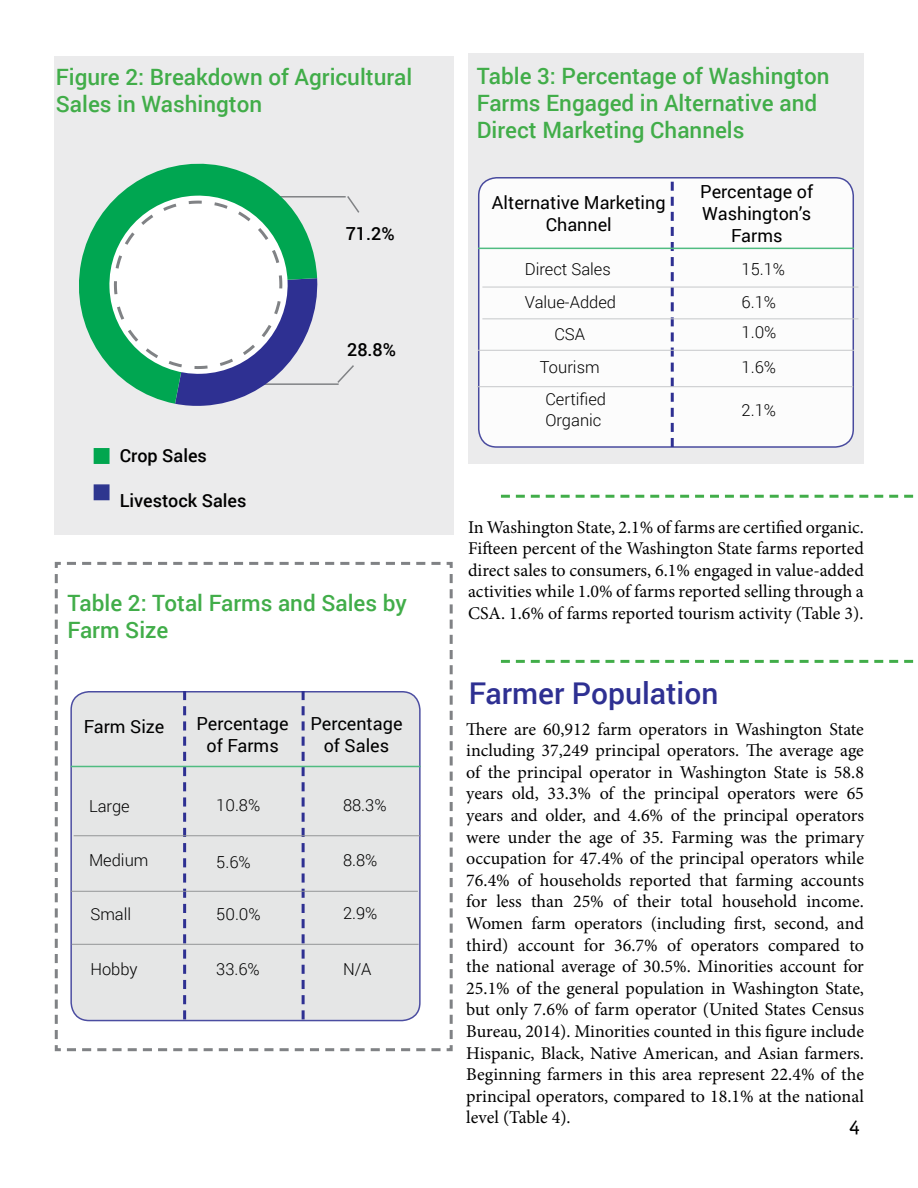
<style>
.page{position:relative;width:918px;height:1188px;background:#fff}
.page>*{position:absolute;margin:0;border:0;box-sizing:border-box;transform-origin:0 0}
.t1{font:500 30px "Roboto";color:#2e3092}
.t2{font:500 22.5px/27px "Roboto";color:#41ad49}
.t3{font:21px "Enriqueta";color:#000}
.t4{font:18px/21.6px "Minion Pro";color:#000;text-align:justify}
.t5{font:18px/21.6px "Roboto";color:#000;text-align:center}
.t6{font:500 18px "Roboto";color:#000}
.t7{font:300 16.5px/21.6px "Roboto";color:#000}
</style>
<div class="page">
<div style="left:468px;top:54px;width:396px;height:410px;background:#ebebec"></div>
<div style="left:54px;top:56px;width:400px;height:479px;background:#ebebec"></div>
<div style="left:94px;top:448px;width:16px;height:16px;background:#01a64f;border:2px solid #01a64f"></div>
<div style="left:94px;top:484px;width:16px;height:16px;background:#2e368f;border:2px solid #2e368f"></div>
<hr style="left:247px;top:196px;width:99px;height:2px;background:#808285">
<hr style="left:240px;top:383px;width:99px;height:2px;background:#808285">
<svg style="left:347px;top:196px;width:13px;height:17px"></svg>
<svg style="left:336px;top:365px;width:18px;height:20px"></svg>
<svg style="left:54px;top:561px;width:399px;height:491px"></svg>
<svg style="left:501px;top:660px;width:413px;height:3px"></svg>
<svg style="left:501px;top:495px;width:413px;height:3px"></svg>
<div style="left:479px;top:178px;width:374px;height:269px;background:#fff;border-radius:18px"></div>
<div style="left:478px;top:177px;width:376px;height:271px;border:2px solid #2e3092;border-radius:18px"></div>
<svg style="left:671px;top:182px;width:3px;height:265px"></svg>
<hr style="left:478px;top:248px;width:376px;height:1px;background:#50bc81">
<hr style="left:477px;top:386px;width:376px;height:1px;background:#c6c8ca">
<hr style="left:478px;top:350px;width:376px;height:1px;background:#c6c8ca">
<hr style="left:482px;top:318px;width:376px;height:1px;background:#c6c8ca">
<hr style="left:482px;top:287px;width:376px;height:1px;background:#c6c8ca">
<div style="left:71px;top:692px;width:349px;height:329px;background:#e1e2e3;border-radius:18px"></div>
<div style="left:70px;top:691px;width:351px;height:330px;border:2px solid #2e3092;border-radius:18px"></div>
<svg style="left:183px;top:691px;width:3px;height:328px"></svg>
<svg style="left:302px;top:691px;width:3px;height:328px"></svg>
<hr style="left:74px;top:835px;width:347px;height:1px;background:#939597">
<hr style="left:71px;top:891px;width:347px;height:1px;background:#939597">
<hr style="left:72px;top:944px;width:347px;height:1px;background:#939597">
<hr style="left:71px;top:766px;width:350px;height:1px;background:#50bc81">
<svg style="left:79px;top:163px;width:199px;height:202px;fill:#00a651"></svg>
<svg style="left:108px;top:194px;width:212px;height:212px;background:#b0cecc"></svg>
<p class="t2" style="left:56px;top:63px;width:358px">Figure 2: Breakdown of Agricultural<br>Sales in Washington</p>
<p class="t6" style="left:346px;top:221px;width:50px">71.2%</p>
<p class="t6" style="left:120px;top:443px;width:89px">Crop Sales</p>
<p class="t6" style="left:120px;top:487px;width:128px">Livestock Sales</p>
<p class="t6" style="left:347px;top:337px;width:50px">28.8%</p>
<p class="t2" style="left:68px;top:588px;width:341px">Table 2: Total Farms and Sales by<br>Farm Size</p>
<p class="t5" style="left:84px;top:715px;width:82px">Farm Size</p>
<p class="t5" style="left:197px;top:712px;width:94px">Percentage of Farms</p>
<p class="t5" style="left:310px;top:712px;width:94px">Percentage of Sales</p>
<p class="t7" style="left:89px;top:795px;width:42px">Large</p>
<p class="t7" style="left:216px;top:794px;width:46px">10.8%</p>
<p class="t7" style="left:343px;top:794px;width:45px">88.3%</p>
<p class="t7" style="left:343px;top:848px;width:36px">8.8%</p>
<p class="t7" style="left:89px;top:849px;width:61px">Medium</p>
<p class="t7" style="left:216px;top:851px;width:36px">5.6%</p>
<p class="t7" style="left:90px;top:903px;width:42px">Small</p>
<p class="t7" style="left:90px;top:957px;width:49px">Hobby</p>
<p class="t7" style="left:216px;top:903px;width:46px">50.0%</p>
<p class="t7" style="left:343px;top:901px;width:36px">2.9%</p>
<p class="t7" style="left:216px;top:957px;width:45px">33.6%</p>
<p class="t7" style="left:343px;top:957px;width:30px">N/A</p>
<p class="t2" style="left:477px;top:62px;width:354px">Table 3: Percentage of Washington<br>Farms Engaged in Alternative and<br>Direct Marketing Channels</p>
<p class="t5" style="left:492px;top:191px;width:175px">Alternative Marketing<br>Channel</p>
<p class="t5" style="left:700px;top:180px;width:115px">Percentage of<br>Washington’s<br>Farms</p>
<p class="t7" style="left:525px;top:258px;width:88px">Direct Sales</p>
<p class="t7" style="left:742px;top:253px;width:45px;line-height:32.2px">15.1%<br>6.1%</p>
<p class="t7" style="left:742px;top:315px;width:36px;line-height:34.7px">1.0%<br>1.6%</p>
<p class="t7" style="left:742px;top:398px;width:36px">2.1%</p>
<p class="t7" style="left:525px;top:291px;width:93px">Value-Added</p>
<p class="t7" style="left:554px;top:323px;width:32px">CSA</p>
<p class="t7" style="left:540px;top:356px;width:61px">Tourism</p>
<p class="t7" style="left:545px;top:388px;width:62px">Certified<br>Organic</p>
<p class="t4" style="left:468px;top:516px;width:397px">In Washington State, 2.1% of farms are certified organic.<br>Fifteen percent of the Washington State farms reported direct sales to consumers, 6.1% engaged in value-added activities while 1.0% of farms reported selling through a CSA. 1.6% of farms reported tourism activity (Table 3).</p>
<h1 class="t1" style="left:469px;top:672px;width:251px">Farmer Population</h1>
<p class="t4" style="left:466px;top:718px;width:399px">There are 60,912 farm operators in Washington State including 37,249 principal operators. The average age of the principal operator in Washington State is 58.8 years old, 33.3% of the principal operators were 65 years and older, and 4.6% of the principal operators were under the age of 35. Farming was the primary occupation for 47.4% of the principal operators while 76.4% of households reported that farming accounts for less than 25% of their total household income.<br>Women farm operators (including first, second, and third) account for 36.7% of operators compared to the national average of 30.5%. Minorities account for 25.1% of the general population in Washington State, but only 7.6% of farm operator (United States Census Bureau, 2014). Minorities counted in this figure include Hispanic, Black, Native American, and Asian farmers.<br>Beginning farmers in this area represent 22.4% of the principal operators, compared to 18.1% at the national level (Table 4).</p>
<p class="t3" style="left:849px;top:1109px;width:12px">4</p>
</div>
